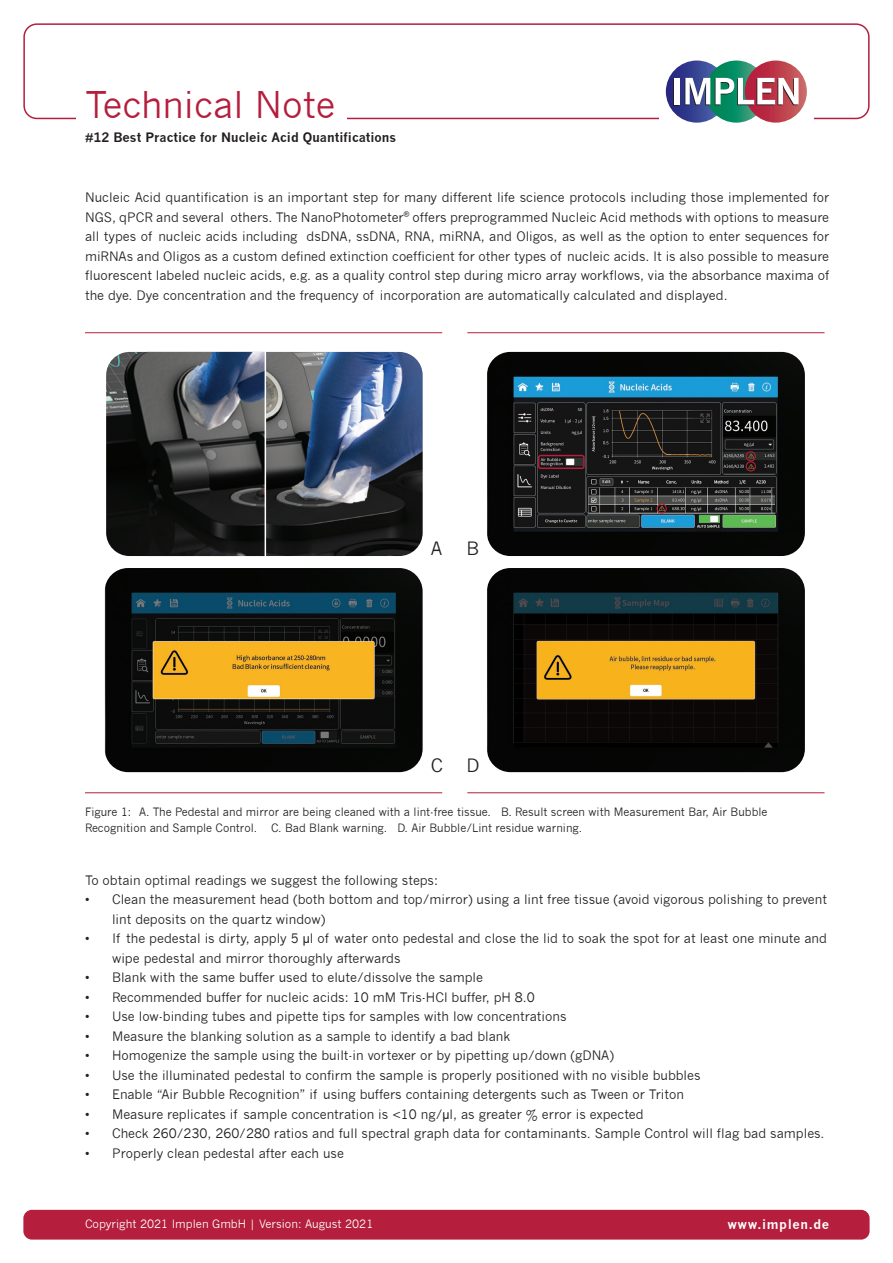
<style>
.page{position:relative;width:893px;height:1263px;background:#fff}
.page>*{position:absolute;margin:0;border:0;box-sizing:border-box;transform-origin:0 0}
.t1{font:36px "News Gothic";color:#b51e3c}
.t2{font:18px "News Gothic";color:#231f20}
.t3{font:12.75px/19.5px "News Gothic";color:#231f20}
.t4{font:700 12.75px "News Gothic";color:#231f20}
.t5{font:700 12.75px "News Gothic";letter-spacing:.05em;color:#fff}
.t6{font:11.25px/16.5px "News Gothic";color:#231f20}
.t7{font:11.25px "News Gothic";color:#fff}
</style>
<div class="page">
<div style="left:23px;top:1210px;width:847px;height:29px;background:#b51e3c;border-radius:9px"></div>
<div style="left:23px;top:23px;width:847px;height:96px;border:2px solid #b51e3c;border-radius:13px"></div>
<div style="left:76px;top:82px;width:271px;height:66px;background:#fff"></div>
<div style="left:659px;top:51px;width:155px;height:82px;background:#fff"></div>
<svg style="left:666px;top:61px;width:62px;height:62px"></svg>
<svg style="left:745px;top:61px;width:62px;height:62px"></svg>
<div style="left:674px;top:79px;width:5px;height:26px;background:#fff"></div>
<div style="left:675px;top:78px;width:5px;height:26px;background:#fff"></div>
<svg style="left:685px;top:61px;width:113px;height:62px"></svg>
<hr style="left:467px;top:332px;width:357px;height:1px;background:#b51e3c">
<hr style="left:467px;top:792px;width:357px;height:1px;background:#b51e3c">
<hr style="left:85px;top:332px;width:357px;height:1px;background:#b51e3c">
<hr style="left:85px;top:792px;width:357px;height:1px;background:#b51e3c">
<img style="left:487px;top:568px;width:318px;height:204px">
<img style="left:487px;top:352px;width:318px;height:204px">
<img style="left:105px;top:568px;width:318px;height:204px">
<img style="left:266px;top:352px;width:157px;height:204px">
<img style="left:106px;top:352px;width:159px;height:204px">
<div style="left:746px;top:451px;width:10px;height:10px;border:1px solid #b51e3c;border-radius:50%"></div>
<div style="left:746px;top:461px;width:10px;height:10px;border:1px solid #b51e3c;border-radius:50%"></div>
<div style="left:657px;top:503px;width:10px;height:11px;border:1px solid #b51e3c;border-radius:50%"></div>
<div style="left:538px;top:455px;width:47px;height:14px;border:2px solid #b51e3c;border-radius:2px"></div>
<h1 class="t1" style="left:85px;top:84px;width:252px">Technical Note</h1>
<p class="t4" style="left:85px;top:130px;width:313px">#12 Best Practice for Nucleic Acid Quantifications</p>
<p class="t3" style="left:85px;top:188px;width:746px;text-align:justify">Nucleic Acid quantification is an important step for many different life science protocols including those implemented for NGS, qPCR and several others. The NanoPhotometer<sup>®</sup> offers preprogrammed Nucleic Acid methods with options to measure all types of nucleic acids including dsDNA, ssDNA, RNA, miRNA, and Oligos, as well as the option to enter sequences for miRNAs and Oligos as a custom defined extinction coefficient for other types of nucleic acids. It is also possible to measure fluorescent labeled nucleic acids, e.g. as a quality control step during micro array workflows, via the absorbance maxima of the dye. Dye concentration and the frequency of incorporation are automatically calculated and displayed.</p>
<h2 class="t2" style="left:431px;top:538px;width:13px">A</h2>
<h2 class="t2" style="left:466px;top:538px;width:14px">B</h2>
<h2 class="t2" style="left:431px;top:755px;width:14px">C</h2>
<h2 class="t2" style="left:466px;top:755px;width:15px">D</h2>
<p class="t6" style="left:85px;top:804px;width:684px">Figure 1: A. The Pedestal and mirror are being cleaned with a lint-free tissue. B. Result screen with Measurement Bar, Air Bubble<br>Recognition and Sample Control. C. Bad Blank warning. D. Air Bubble/Lint residue warning.</p>
<p class="t3" style="left:85px;top:870px;width:355px">To obtain optimal readings we suggest the following steps:</p>
<p class="t3" style="left:112px;top:890px;width:716px;text-indent:-27px">• Clean the measurement head (both bottom and top/mirror) using a lint free tissue (avoid vigorous polishing to prevent lint deposits on the quartz window)</p>
<p class="t3" style="left:112px;top:929px;width:716px;text-indent:-27px">• If the pedestal is dirty, apply 5 µl of water onto pedestal and close the lid to soak the spot for at least one minute and wipe pedestal and mirror thoroughly afterwards</p>
<p class="t3" style="left:85px;top:968px;width:399px">• Blank with the same buffer used to elute/dissolve the sample</p>
<p class="t3" style="left:85px;top:987px;width:451px">• Recommended buffer for nucleic acids: 10 mM Tris-HCl buffer, pH 8.0</p>
<p class="t3" style="left:85px;top:1007px;width:483px">• Use low-binding tubes and pipette tips for samples with low concentrations</p>
<p class="t3" style="left:85px;top:1026px;width:427px">• Measure the blanking solution as a sample to identify a bad blank</p>
<p class="t3" style="left:85px;top:1046px;width:530px">• Homogenize the sample using the built-in vortexer or by pipetting up/down (gDNA)</p>
<p class="t3" style="left:85px;top:1065px;width:617px">• Use the illuminated pedestal to confirm the sample is properly positioned with no visible bubbles</p>
<p class="t3" style="left:85px;top:1085px;width:600px">• Enable “Air Bubble Recognition” if using buffers containing detergents such as Tween or Triton</p>
<p class="t3" style="left:85px;top:1104px;width:560px">• Measure replicates if sample concentration is &lt;10 ng/µl, as greater % error is expected</p>
<p class="t3" style="left:85px;top:1124px;width:741px">• Check 260/230, 260/280 ratios and full spectral graph data for contaminants. Sample Control will flag bad samples.</p>
<p class="t3" style="left:85px;top:1143px;width:260px">• Properly clean pedestal after each use</p>
<p class="t7" style="left:85px;top:1217px;width:290px">Copyright 2021 Implen GmbH | Version: August 2021</p>
<p class="t5" style="left:727px;top:1217px;width:103px">www.implen.de</p>
</div>
